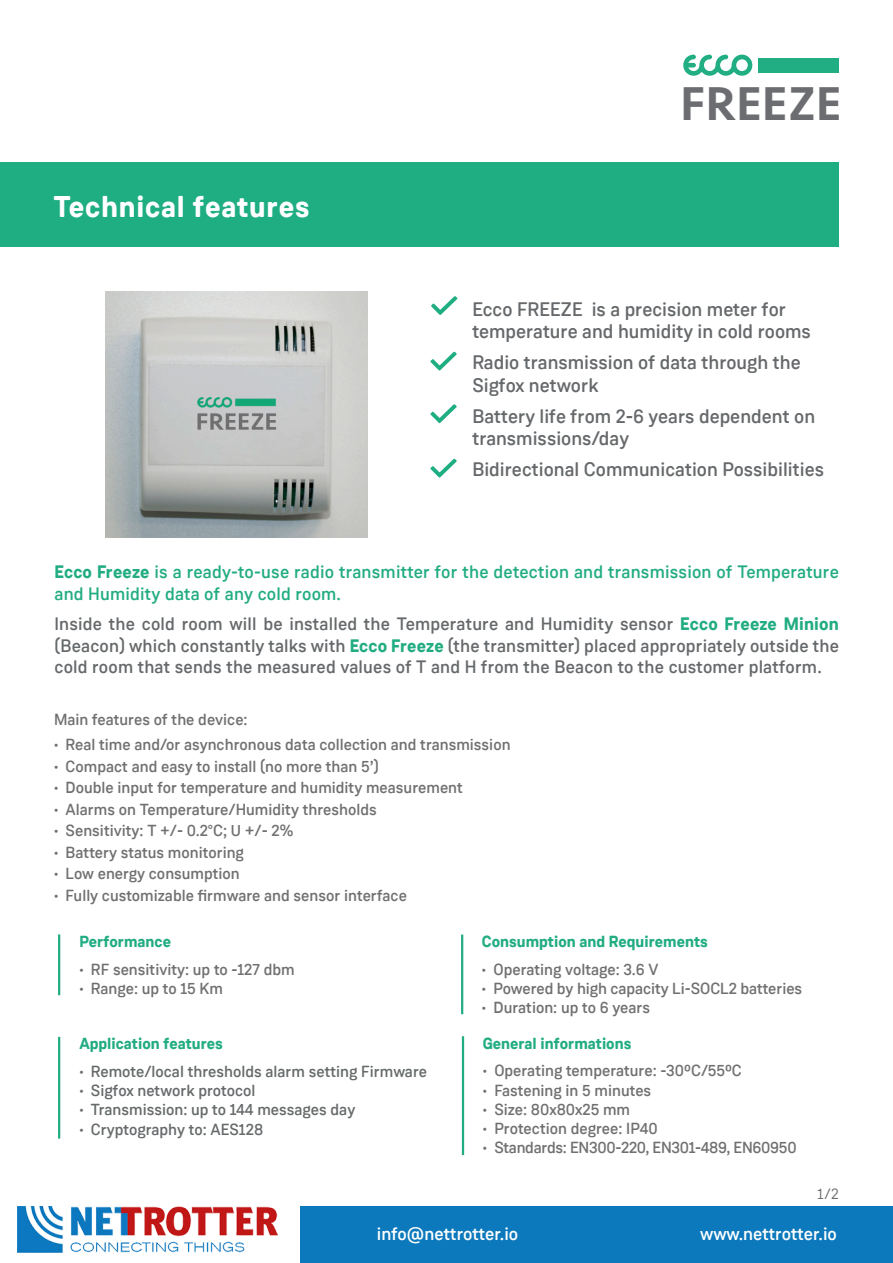
<style>
.page{position:relative;width:893px;height:1263px;background:#fff}
.page>*{position:absolute;margin:0;border:0;box-sizing:border-box;transform-origin:0 0}
.t1{font:500 49.35px "Seravek";letter-spacing:.01em;color:#6c6d70}
.t2{font:700 30px "Weissenhof Grotesk";letter-spacing:.025em;color:#fff}
.t3{font:500 19.5px/22.5px "Weissenhof Grotesk";color:#66696b}
.t4{font:500 18px/21.6px "Weissenhof Grotesk";letter-spacing:.01em;color:#66696b;text-align:justify}
.t5{font:500 18px/21.6px "Weissenhof Grotesk";letter-spacing:.01em;color:#22ac82}
.t6{font:500 18px "Weissenhof Grotesk";color:#fff}
.t7{font:500 16.05px "Weissenhof Grotesk";color:#707070}
.t8{font:500 16.05px "Weissenhof Grotesk";color:#666a6b}
.t9{font:700 16.05px "Weissenhof Grotesk";color:#22ac82}
.t10{font:500 16.05px "Weissenhof Grotesk";letter-spacing:-.02em;color:#707070}
.t11{font:15px "Weissenhof Grotesk";color:#66696b}
.s1{font-weight:700}
.s2{font-weight:700;color:#22ac82}
.s3{color:#707070}
</style>
<div class="page">
<img style="left:18px;top:1206px;width:260px;height:46px">
<div style="left:300px;top:1207px;width:593px;height:56px;background:#0c79bd"></div>
<svg style="left:431px;top:296px;width:26px;height:19px"></svg>
<svg style="left:430px;top:352px;width:27px;height:18px"></svg>
<hr style="left:58px;top:934px;width:2px;height:61px;background:#22ac82">
<hr style="left:58px;top:1037px;width:2px;height:101px;background:#22ac82">
<hr style="left:461px;top:934px;width:2px;height:80px;background:#22ac82">
<hr style="left:462px;top:1036px;width:2px;height:119px;background:#22ac82">
<div style="left:0;top:163px;width:839px;height:84px;background:#1fae82"></div>
<svg style="left:683px;top:55px;width:69px;height:21px"></svg>
<div style="left:758px;top:58px;width:81px;height:15px;background:#20ae82"></div>
<img style="left:105px;top:292px;width:263px;height:246px">
<svg style="left:430px;top:404px;width:27px;height:19px"></svg>
<svg style="left:430px;top:459px;width:27px;height:18px"></svg>
<p class="t2" style="left:54px;top:188px;width:257px">Technical features</p>
<p class="t1" style="left:680px;top:73px;width:163px">FREEZE</p>
<p class="t3" style="left:472px;top:298px;width:340px">Ecco FREEZE is a precision meter for temperature and humidity in cold rooms</p>
<p class="t3" style="left:472px;top:351px;width:330px">Radio transmission of data through the<br>Sigfox network</p>
<p class="t3" style="left:472px;top:405px;width:344px">Battery life from 2-6 years dependent on transmissions/day</p>
<p class="t3" style="left:472px;top:458px;width:353px">Bidirectional Communication Possibilities</p>
<p class="t5" style="left:54px;top:561px;width:786px"><span class="s1">Ecco Freeze</span> is a ready-to-use radio transmitter for the detection and transmission of Temperature and Humidity data of any cold room.</p>
<p class="t4" style="left:54px;top:613px;width:786px">Inside the cold room will be installed the Temperature and Humidity sensor <span class="s2">Ecco Freeze Minion </span>(Beacon) which constantly talks with <span class="s2">Ecco Freeze</span> (the transmitter) placed appropriately outside the cold room that sends the measured values of T and H from the Beacon to the customer platform.</p>
<p class="t7" style="left:54px;top:709px;width:195px">Main features of the device:</p>
<p class="t7" style="left:54px;top:735px;width:458px">• Real time and/or asynchronous data collection and transmission</p>
<p class="t7" style="left:54px;top:756px;width:326px">• Compact and easy to install (no more than 5’)</p>
<p class="t7" style="left:54px;top:778px;width:410px">• Double input for temperature and humidity measurement</p>
<p class="t7" style="left:54px;top:799px;width:324px">• Alarms on Temperature/Humidity thresholds</p>
<p class="t7" style="left:54px;top:821px;width:241px">• Sensitivity: T +/- 0.2°C; U +/- 2%</p>
<p class="t7" style="left:54px;top:842px;width:192px">• Battery status monitoring</p>
<p class="t7" style="left:54px;top:864px;width:187px">• Low energy consumption</p>
<p class="t7" style="left:54px;top:885px;width:354px">• Fully customizable firmware and sensor interface</p>
<p class="t9" style="left:79px;top:931px;width:93px">Performance</p>
<p class="t7" style="left:79px;top:959px;width:217px">• RF sensitivity: up to -127 dbm</p>
<p class="t7" style="left:79px;top:978px;width:145px">• Range: up to 15 Km</p>
<p class="t9" style="left:482px;top:931px;width:227px">Consumption and Requirements</p>
<p class="t7" style="left:482px;top:959px;width:178px">• Operating voltage: 3.6 V</p>
<p class="t7" style="left:482px;top:978px;width:322px">• Powered by high capacity Li-SOCL2 batteries</p>
<p class="t7" style="left:482px;top:998px;width:170px">• Duration: up to 6 years</p>
<p class="t9" style="left:483px;top:1033px;width:150px">General informations</p>
<p class="t7" style="left:483px;top:1061px;width:261px">• Operating temperature: -30ºC/55ºC</p>
<p class="t7" style="left:483px;top:1080px;width:170px">• Fastening in 5 minutes</p>
<p class="t7" style="left:483px;top:1099px;width:149px">• Size: 80x80x25 mm</p>
<p class="t7" style="left:483px;top:1118px;width:177px">• Protection degree: IP40</p>
<p class="t10" style="left:483px;top:1138px;width:315px">• Standards: EN300-220, EN301-489, EN60950</p>
<p class="t9" style="left:79px;top:1033px;width:145px">Application features</p>
<p class="t8" style="left:79px;top:1061px;width:349px"><span class="s3">•</span> Remote/local thresholds alarm setting Firmware</p>
<p class="t8" style="left:79px;top:1081px;width:178px"><span class="s3">•</span> Sigfox network protocol</p>
<p class="t8" style="left:79px;top:1100px;width:277px"><span class="s3">•</span> Transmission: up to 144 messages day</p>
<p class="t8" style="left:79px;top:1119px;width:185px"><span class="s3">•</span> Cryptography to: AES128</p>
<p class="t11" style="left:818px;top:1184px;width:23px">1/2</p>
<p class="t6" style="left:377px;top:1222px;width:143px">info@nettrotter.io</p>
<p class="t6" style="left:700px;top:1222px;width:138px">www.nettrotter.io</p>
</div>
